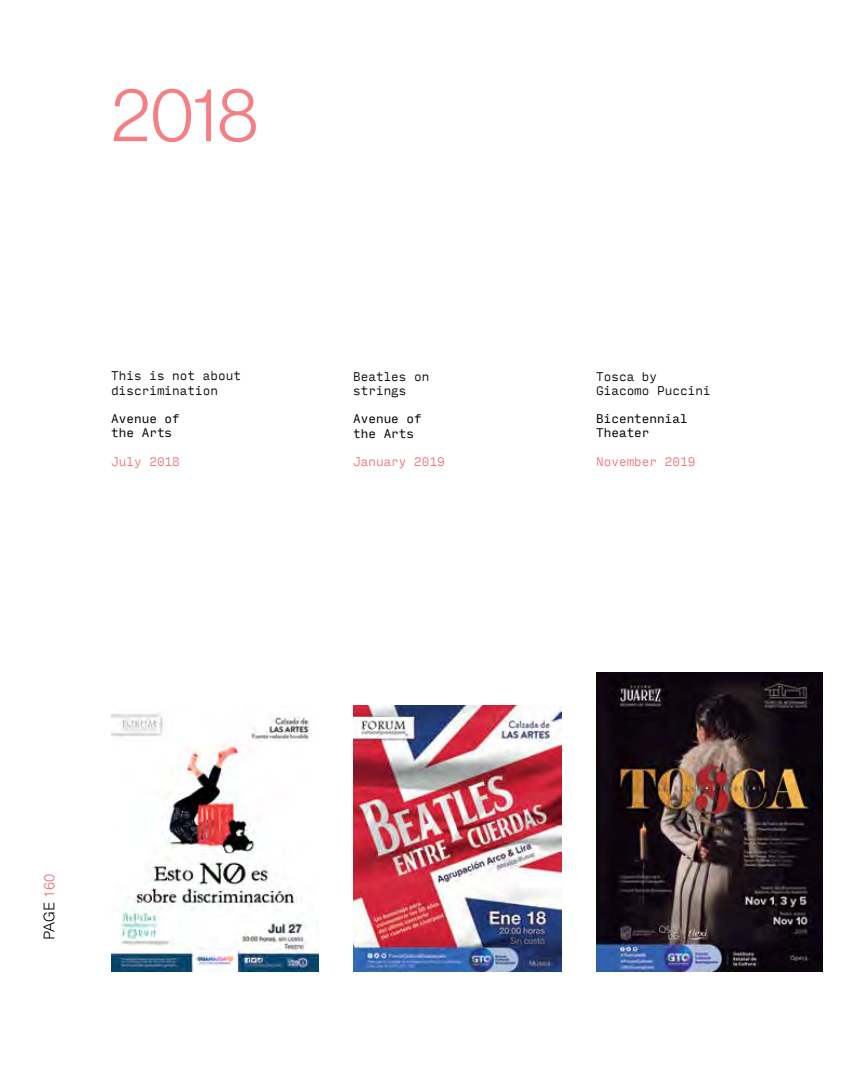
<style>
.page{position:relative;width:864px;height:1080px;background:#fff}
.page>*{position:absolute;margin:0;border:0;box-sizing:border-box;transform-origin:0 0}
.t1{font:75px "N Haas Grotesk DS Pro 45 Lt";color:#f47f84}
.t2{font:300 15px "Neue Haas Unica W1 G";color:#000}
.t3{font:300 12px/14.2px "Input Mono";color:#000}
.t4{font:12px/14.2px "Input Mono";color:#000}
.t5{font:300 12px "Input Mono";color:#f27177}
.s1{color:#f27177}
</style>
<div class="page">
<img style="left:111px;top:713px;width:208px;height:259px">
<img style="left:596px;top:673px;width:227px;height:299px">
<img style="left:353px;top:705px;width:209px;height:267px">
<h1 class="t1" style="left:111px;top:73px;width:149px">2018</h1>
<p class="t3" style="left:111px;top:368px;width:131px">This is not about discrimination</p>
<p class="t4" style="left:111px;top:411px;width:70px">Avenue of the Arts</p>
<p class="t5" style="left:111px;top:451px;width:70px">July 2018</p>
<p class="t3" style="left:353px;top:368px;width:78px">Beatles on strings</p>
<p class="t4" style="left:353px;top:411px;width:70px">Avenue of the Arts</p>
<p class="t5" style="left:353px;top:451px;width:93px">January 2019</p>
<p class="t3" style="left:596px;top:368px;width:116px">Tosca by<br>Giacomo Puccini</p>
<p class="t4" style="left:596px;top:411px;width:93px">Bicentennial<br>Theater</p>
<p class="t5" style="left:596px;top:451px;width:101px">November 2019</p>
<p class="t2" style="left:38px;top:940px;width:67px;rotate:-90deg">PAGE <span class="s1">160</span></p>
</div>
